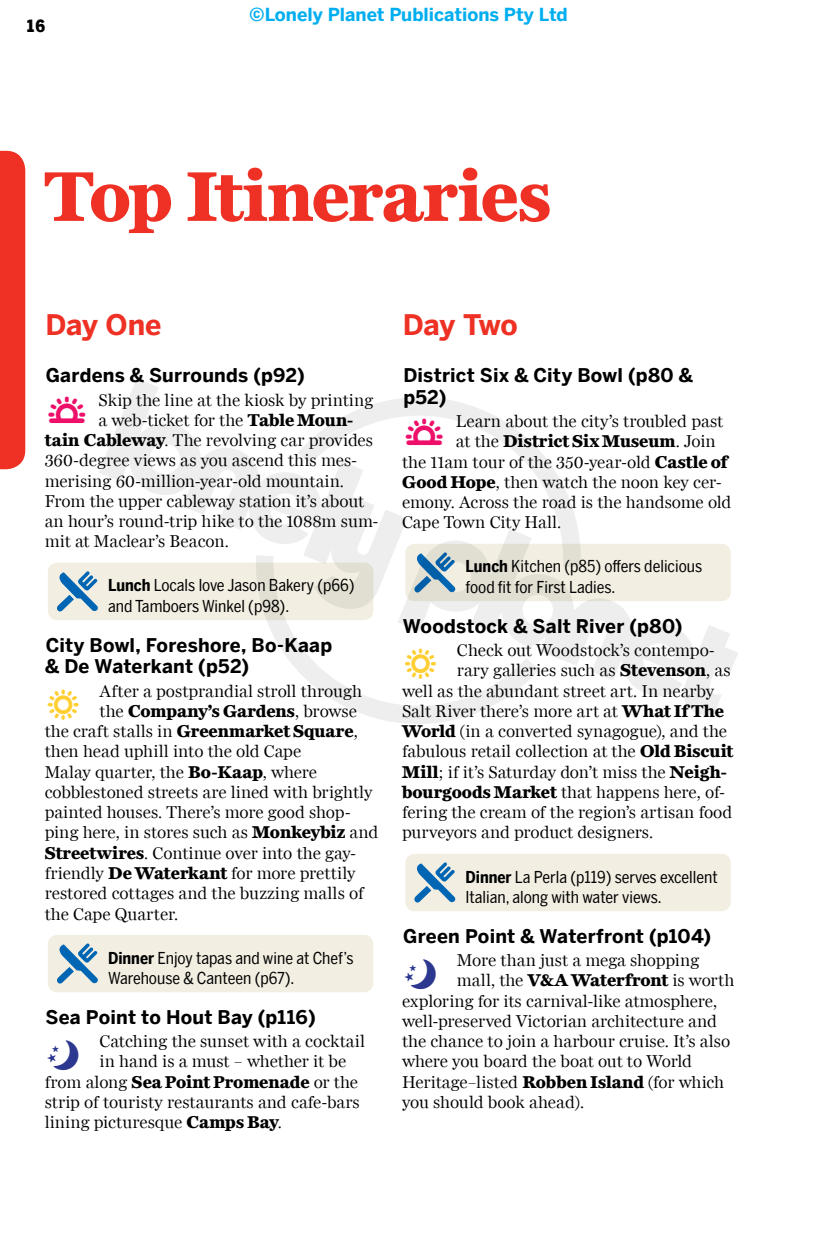
<style>
.page{position:relative;width:817px;height:1257px;background:#fff}
.page>*{position:absolute;margin:0;border:0;box-sizing:border-box;transform-origin:0 0}
.Heading_1{font:700 72px "LP Miller Daily One";letter-spacing:-.015em;color:#ee3124}
.Narrative{font:30.82px "LP Icons 2010";color:#ffce31}
.Narrative-2{font:30.82px "LP Icons 2010";color:#2c3790}
.Heading_2_no_line_ab{font:700 28.35px "LP Benton Sans";letter-spacing:-.01em;color:#ee3124}
.Heading_6{font:700 18.9px/21.6px "LP Benton Sans";letter-spacing:.01em;color:#000}
.t1{font:700 18px "LP Benton Sans";color:#00aeef}
.Narrative-3{font:17.55px "LP Miller Daily One";letter-spacing:-.005em;color:#000}
.Narrative-4{font:700 17.55px "LP Miller Daily One";color:#000}
.Page_Number{font:16.88px "LP Benton Sans Cond Bl";color:#000}
.List_C{font:16.43px/20.2px "LP Benton Sans Cond";color:#000}
.s1{font-family:"LP Icons 2010";font-size:36.68px;color:#ed0f69}
.s2{font-weight:700}
.s3{font-weight:400}
</style>
<div class="page">
<div style="left:48px;top:934px;width:325px;height:58px;background:#f2eee2;border-radius:10px"></div>
<svg style="left:57px;top:943px;width:41px;height:40px"></svg>
<div style="left:48px;top:562px;width:325px;height:58px;background:#f2eee2;border-radius:10px"></div>
<svg style="left:57px;top:571px;width:41px;height:40px"></svg>
<div style="left:405px;top:853px;width:325px;height:58px;background:#f2eee2;border-radius:10px"></div>
<svg style="left:414px;top:862px;width:41px;height:40px"></svg>
<div style="left:0;top:151px;width:25px;height:318px;background:#ee3124"></div>
<svg style="left:98px;top:379px;width:640px;height:345px"></svg>
<p class="Page_Number" style="left:27px;top:13px;width:19px">16</p>
<p class="t1" style="left:249px;top:1px;width:320px">©Lonely Planet Publications Pty Ltd</p>
<p class="Heading_1" style="left:45px;top:145px;width:508px">Top Itineraries</p>
<p class="Heading_2_no_line_ab" style="left:45px;top:304px;width:118px">Day One</p>
<p class="Heading_6" style="left:46px;top:364px;width:260px">Gardens &amp; Surrounds (p92)</p>
<p class="Narrative-3" style="left:45px;top:389px;width:330px"><span class="s1">M</span> Skip the line at the kiosk by printing</p>
<p class="Narrative-3" style="left:98px;top:409px;width:256px">a web-ticket for the <span class="s2">Table Moun-</span></p>
<p class="Narrative-3" style="left:45px;top:429px;width:330px"><span class="s2">tain Cableway</span>. The revolving car provides</p>
<p class="Narrative-3" style="left:45px;top:450px;width:314px">360-degree views as you ascend this mes-</p>
<p class="Narrative-3" style="left:45px;top:470px;width:301px">merising 60-million-year-old mountain.</p>
<p class="Narrative-3" style="left:45px;top:490px;width:321px">From the upper cableway station it’s about</p>
<p class="Narrative-3" style="left:45px;top:510px;width:335px">an hour’s round-trip hike to the 1088m sum-</p>
<p class="Narrative-3" style="left:45px;top:531px;width:185px">mit at Maclear’s Beacon.</p>
<p class="List_C" style="left:108px;top:575px;width:248px"><span class="s2">Lunch</span> Locals love Jason Bakery (p66) and Tamboers Winkel (p98).</p>
<p class="Heading_6" style="left:45px;top:634px;width:288px">City Bowl, Foreshore, Bo-Kaap &amp; De Waterkant (p52)</p>
<p class="Narrative" style="left:45px;top:689px;width:38px">R</p>
<p class="Narrative-3" style="left:99px;top:680px;width:264px">After a postprandial stroll through</p>
<p class="Narrative-4" style="left:99px;top:698px;width:259px"><span class="s3">the</span> Company’s Gardens<span class="s3">, browse</span></p>
<p class="Narrative-3" style="left:45px;top:720px;width:314px">the craft stalls in <span class="s2">Greenmarket Square</span>,</p>
<p class="Narrative-3" style="left:45px;top:741px;width:258px">then head uphill into the old Cape</p>
<p class="Narrative-3" style="left:45px;top:761px;width:274px">Malay quarter, the <span class="s2">Bo-Kaap</span>, where</p>
<p class="Narrative-3" style="left:45px;top:781px;width:329px">cobblestoned streets are lined with brightly</p>
<p class="Narrative-3" style="left:45px;top:801px;width:307px">painted houses. There’s more good shop-</p>
<p class="Narrative-3" style="left:45px;top:822px;width:335px">ping here, in stores such as <span class="s2">Monkeybiz</span> and</p>
<p class="Narrative-3" style="left:45px;top:842px;width:312px"><span class="s2">Streetwires</span>. Continue over into the gay-</p>
<p class="Narrative-3" style="left:45px;top:862px;width:312px">friendly <span class="s2">De Waterkant</span> for more prettily</p>
<p class="Narrative-3" style="left:45px;top:882px;width:320px">restored cottages and the buzzing malls of</p>
<p class="Narrative-3" style="left:45px;top:903px;width:135px">the Cape Quarter.</p>
<p class="List_C" style="left:108px;top:947px;width:247px"><span class="s2">Dinner</span> Enjoy tapas and wine at Chef’s<br>Warehouse &amp; Canteen (p67).</p>
<p class="Heading_6" style="left:45px;top:1005px;width:272px">Sea Point to Hout Bay (p116)</p>
<p class="Narrative-2" style="left:45px;top:1039px;width:38px">N</p>
<p class="Narrative-3" style="left:99px;top:1030px;width:267px">Catching the sunset with a cocktail</p>
<p class="Narrative-3" style="left:99px;top:1051px;width:248px">in hand is a must – whether it be</p>
<p class="Narrative-4" style="left:45px;top:1069px;width:315px"><span class="s3">from along</span> Sea Point Promenade <span class="s3">or the</span></p>
<p class="Narrative-3" style="left:45px;top:1091px;width:316px">strip of touristy restaurants and cafe-bars</p>
<p class="Narrative-3" style="left:45px;top:1111px;width:238px">lining picturesque <span class="s2">Camps Bay</span>.</p>
<p class="Heading_2_no_line_ab" style="left:403px;top:304px;width:116px">Day Two</p>
<p class="Heading_6" style="left:403px;top:364px;width:291px">District Six &amp; City Bowl (p80 &amp; p52)</p>
<p class="Narrative-3" style="left:402px;top:411px;width:323px"><span class="s1">M</span> Learn about the city’s troubled past</p>
<p class="Narrative-4" style="left:456px;top:429px;width:261px"><span class="s3">at the</span> District Six Museum<span class="s3">. Join</span></p>
<p class="Narrative-3" style="left:402px;top:451px;width:326px">the 11am tour of the 350-year-old <span class="s2">Castle of</span></p>
<p class="Narrative-3" style="left:402px;top:471px;width:321px"><span class="s2">Good Hope</span>, then watch the noon key cer-</p>
<p class="Narrative-3" style="left:402px;top:492px;width:331px">emony. Across the road is the handsome old</p>
<p class="Narrative-3" style="left:402px;top:512px;width:161px">Cape Town City Hall.</p>
<p class="List_C" style="left:465px;top:556px;width:238px"><span class="s2">Lunch</span> Kitchen (p85) offers delicious food fit for First Ladies.</p>
<p class="Heading_6" style="left:403px;top:615px;width:281px">Woodstock &amp; Salt River (p80)</p>
<p class="Narrative" style="left:402px;top:648px;width:38px">R</p>
<p class="Narrative-3" style="left:457px;top:639px;width:259px">Check out Woodstock’s contempo-</p>
<p class="Narrative-3" style="left:457px;top:660px;width:275px">rary galleries such as <span class="s2">Stevenson</span>, as</p>
<p class="Narrative-3" style="left:402px;top:680px;width:313px">well as the abundant street art. In nearby</p>
<p class="Narrative-3" style="left:402px;top:700px;width:323px">Salt River there’s more art at <span class="s2">What If The</span></p>
<p class="Narrative-3" style="left:402px;top:720px;width:326px"><span class="s2">World</span> (in a converted synagogue), and the</p>
<p class="Narrative-3" style="left:402px;top:741px;width:332px">fabulous retail collection at the <span class="s2">Old Biscuit</span></p>
<p class="Narrative-3" style="left:402px;top:761px;width:326px"><span class="s2">Mill</span>; if it’s Saturday don’t miss the <span class="s2">Neigh-</span></p>
<p class="Narrative-3" style="left:402px;top:781px;width:324px"><span class="s2">bourgoods Market</span> that happens here, of-</p>
<p class="Narrative-3" style="left:402px;top:801px;width:332px">fering the cream of the region’s artisan food</p>
<p class="Narrative-3" style="left:402px;top:822px;width:252px">purveyors and product designers.</p>
<p class="List_C" style="left:465px;top:866px;width:254px"><span class="s2">Dinner</span> La Perla (p119) serves excellent<br>Italian, along with water views.</p>
<p class="Heading_6" style="left:403px;top:924px;width:309px">Green Point &amp; Waterfront (p104)</p>
<p class="Narrative-2" style="left:402px;top:958px;width:38px">N</p>
<p class="Narrative-3" style="left:457px;top:949px;width:244px">More than just a mega shopping</p>
<p class="Narrative-3" style="left:457px;top:970px;width:279px">mall, the <span class="s2">V&amp;A Waterfront</span> is worth</p>
<p class="Narrative-3" style="left:402px;top:990px;width:316px">exploring for its carnival-like atmosphere,</p>
<p class="Narrative-3" style="left:402px;top:1010px;width:316px">well-preserved Victorian architecture and</p>
<p class="Narrative-3" style="left:402px;top:1030px;width:329px">the chance to join a harbour cruise. It’s also</p>
<p class="Narrative-3" style="left:402px;top:1051px;width:291px">where you board the boat out to World</p>
<p class="Narrative-3" style="left:402px;top:1071px;width:324px">Heritage–listed <span class="s2">Robben Island</span> (for which</p>
<p class="Narrative-3" style="left:402px;top:1091px;width:183px">you should book ahead).</p>
</div>
